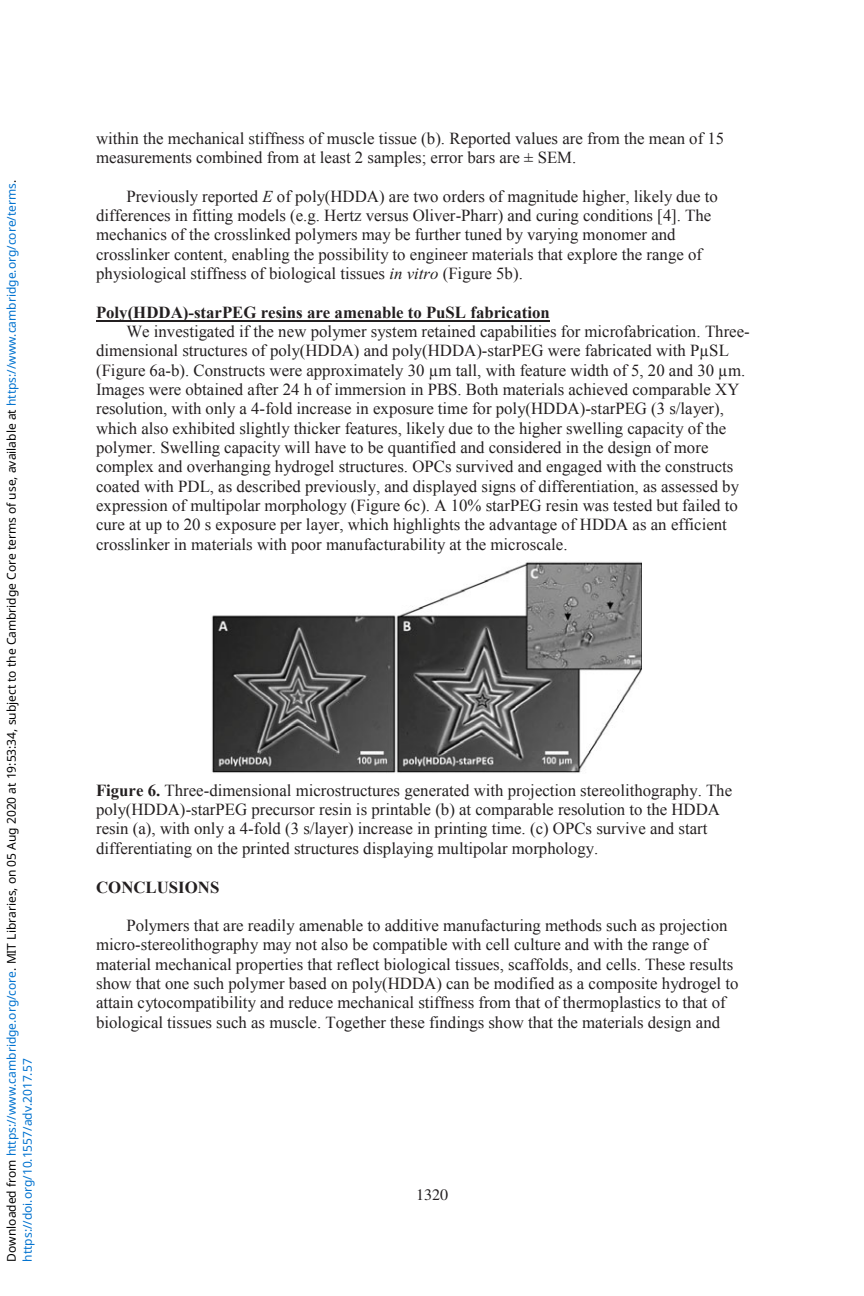
<style>
.page{position:relative;width:864px;height:1296px;background:#fff}
.page>*{position:absolute;margin:0;border:0;box-sizing:border-box;transform-origin:0 0}
.t1{font:16.8px/19.4px "Times New Roman";color:#231f20}
.t2{font:700 16.8px "Times New Roman";color:#231f20}
.t3{font:16px "Times";color:#231f20}
.t4{font:12px/15.8px "Noto Sans";color:#0172cf}
.s1{color:#000}
.s2{font-style:italic}
.s3{font-weight:700}
</style>
<div class="page">
<hr style="left:96px;top:320px;width:454px;height:2px;background:#231f20">
<img style="left:211px;top:561px;width:430px;height:212px">
<p class="t4" style="left:3px;top:1262px;width:1083px;rotate:-90deg"><span class="s1">Downloaded from</span> https://www.cambridge.org/core<span class="s1">. MIT Libraries, on 05 Aug 2020 at 19:53:34, subject to the Cambridge Core terms of use, available at</span> https://www.cambridge.org/core/terms<span class="s1">. </span>https://doi.org/10.1557/adv.2017.57</p>
<p class="t1" style="left:96px;top:128px;width:630px">within the mechanical stiffness of muscle tissue (b). Reported values are from the mean of 15 measurements combined from at least 2 samples; error bars are ± SEM.</p>
<p class="t1" style="left:96px;top:186px;width:623px;text-indent:30px">Previously reported <span class="s2">E</span> of poly(HDDA) are two orders of magnitude higher, likely due to differences in fitting models (e.g. Hertz versus Oliver-Pharr) and curing conditions [4]. The mechanics of the crosslinked polymers may be further tuned by varying monomer and crosslinker content, enabling the possibility to engineer materials that explore the range of physiological stiffness of biological tissues <span class="s2">in vitro</span> (Figure 5b).</p>
<p class="t2" style="left:96px;top:303px;width:455px">Poly(HDDA)-starPEG resins are amenable to PuSL fabrication</p>
<p class="t1" style="left:96px;top:322px;width:655px;text-indent:30px">We investigated if the new polymer system retained capabilities for microfabrication. Three&shy;dimensional structures of poly(HDDA) and poly(HDDA)-starPEG were fabricated with PμSL (Figure 6a-b). Constructs were approximately 30 μm tall, with feature width of 5, 20 and 30 μm.<br>Images were obtained after 24 h of immersion in PBS. Both materials achieved comparable XY resolution, with only a 4-fold increase in exposure time for poly(HDDA)-starPEG (3 s/layer), which also exhibited slightly thicker features, likely due to the higher swelling capacity of the polymer. Swelling capacity will have to be quantified and considered in the design of more complex and overhanging hydrogel structures. OPCs survived and engaged with the constructs coated with PDL, as described previously, and displayed signs of differentiation, as assessed by expression of multipolar morphology (Figure 6c). A 10% starPEG resin was tested but failed to cure at up to 20 s exposure per layer, which highlights the advantage of HDDA as an efficient crosslinker in materials with poor manufacturability at the microscale.</p>
<p class="t1" style="left:96px;top:780px;width:638px"><span class="s3">Figure 6.</span> Three-dimensional microstructures generated with projection stereolithography. The poly(HDDA)-starPEG precursor resin is printable (b) at comparable resolution to the HDDA resin (a), with only a 4-fold (3 s/layer) increase in printing time. (c) OPCs survive and start differentiating on the printed structures displaying multipolar morphology.</p>
<p class="t2" style="left:96px;top:878px;width:125px">CONCLUSIONS</p>
<p class="t1" style="left:96px;top:916px;width:644px;text-indent:30px">Polymers that are readily amenable to additive manufacturing methods such as projection micro-stereolithography may not also be compatible with cell culture and with the range of material mechanical properties that reflect biological tissues, scaffolds, and cells. These results show that one such polymer based on poly(HDDA) can be modified as a composite hydrogel to attain cytocompatibility and reduce mechanical stiffness from that of thermoplastics to that of biological tissues such as muscle. Together these findings show that the materials design and</p>
<p class="t3" style="left:416px;top:1189px;width:33px">1320</p>
</div>
